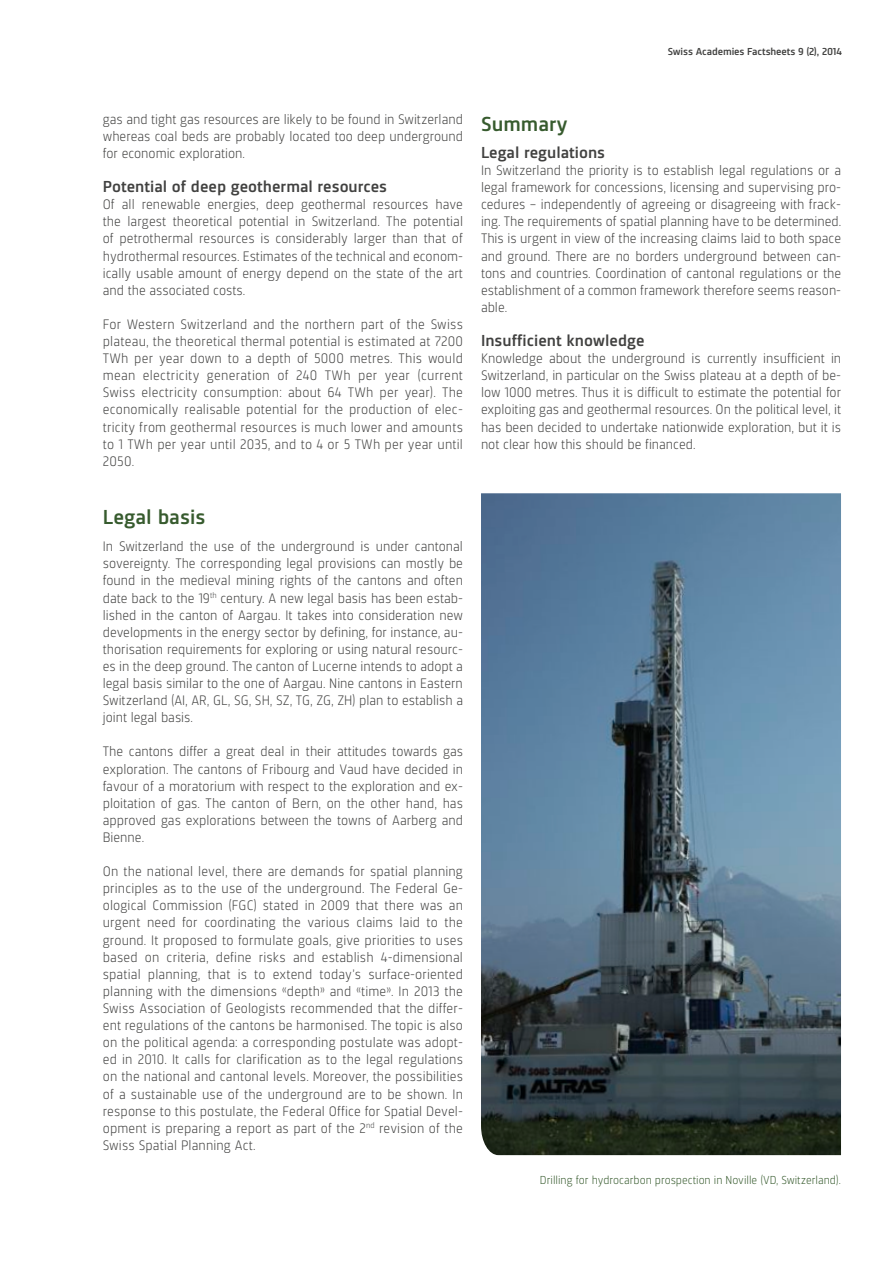
<style>
.page{position:relative;width:893px;height:1263px;background:#fff}
.page>*{position:absolute;margin:0;border:0;box-sizing:border-box;transform-origin:0 0}
.t1{font:500 21px "Sinews Sans Pro";color:#375b2e;scale:1.1 1}
.t2{font:500 16.5px "Sinews Sans Pro";color:#414140;scale:1.1 1}
.t3{font:300 14.25px/17.1px "Sinews Sans Pro";color:#414140;text-align:justify}
.t4{font:300 12px "Sinews Sans Pro";color:#375b2e}
.t5{font:500 10.5px "Sinews Sans Pro";letter-spacing:-.01em;color:#414140;scale:1.1 1}
</style>
<div class="page">
<img style="left:481px;top:493px;width:360px;height:662px">
<p class="t5" style="left:668px;top:46px;width:160px">Swiss Academies Factsheets 9 (2), 2014</p>
<p class="t3" style="left:103px;top:110px;width:362px">gas and tight gas resources are likely to be found in Switzerland whereas coal beds are probably located too deep underground for economic exploration.</p>
<p class="t2" style="left:103px;top:178px;width:260px">Potential of deep geothermal resources</p>
<p class="t3" style="left:103px;top:196px;width:362px">Of all renewable energies, deep geothermal resources have the largest theoretical potential in Switzerland. The potential of petrothermal resources is considerably larger than that of hydrothermal resources. Estimates of the technical and econom&shy;ically usable amount of energy depend on the state of the art and the associated costs.</p>
<p class="t3" style="left:103px;top:316px;width:362px">For Western Switzerland and the northern part of the Swiss plateau, the theoretical thermal potential is estimated at 7200<br>TWh per year down to a depth of 5000 metres. This would mean electricity generation of 240 TWh per year (current Swiss electricity consumption: about 64 TWh per year). The economically realisable potential for the production of elec&shy;tricity from geothermal resources is much lower and amounts to 1 TWh per year until 2035, and to 4 or 5 TWh per year until 2050.</p>
<h1 class="t1" style="left:103px;top:505px;width:95px">Legal basis</h1>
<p class="t3" style="left:103px;top:538px;width:362px">In Switzerland the use of the underground is under cantonal sovereignty. The corresponding legal provisions can mostly be found in the medieval mining rights of the cantons and often date back to the 19<sup>th</sup> century. A new legal basis has been estab&shy;lished in the canton of Aargau. It takes into consideration new developments in the energy sector by defining, for instance, au&shy;thorisation requirements for exploring or using natural resourc&shy;es in the deep ground. The canton of Lucerne intends to adopt a legal basis similar to the one of Aargau. Nine cantons in Eastern Switzerland (AI, AR, GL, SG, SH, SZ, TG, ZG, ZH) plan to establish a joint legal basis.</p>
<p class="t3" style="left:103px;top:743px;width:362px">The cantons differ a great deal in their attitudes towards gas exploration. The cantons of Fribourg and Vaud have decided in favour of a moratorium with respect to the exploration and ex&shy;ploitation of gas. The canton of Bern, on the other hand, has approved gas explorations between the towns of Aarberg and Bienne.</p>
<p class="t3" style="left:103px;top:863px;width:362px">On the national level, there are demands for spatial planning principles as to the use of the underground. The Federal Ge&shy;ological Commission (FGC) stated in 2009 that there was an urgent need for coordinating the various claims laid to the ground. It proposed to formulate goals, give priorities to uses based on criteria, define risks and establish 4-dimensional spatial planning, that is to extend today’s surface-oriented planning with the dimensions <sup>«</sup>depth<sup>»</sup> and <sup>«</sup>time<sup>»</sup>. In 2013 the Swiss Association of Geologists recommended that the differ&shy;ent regulations of the cantons be harmonised. The topic is also on the political agenda: a corresponding postulate was adopt&shy;ed in 2010. It calls for clarification as to the legal regulations on the national and cantonal levels. Moreover, the possibilities of a sustainable use of the underground are to be shown. In response to this postulate, the Federal Office for Spatial Devel&shy;opment is preparing a report as part of the 2<sup>nd</sup> revision of the Swiss Spatial Planning Act.</p>
<h1 class="t1" style="left:481px;top:112px;width:81px">Summary</h1>
<p class="t2" style="left:481px;top:143px;width:114px">Legal regulations</p>
<p class="t3" style="left:481px;top:162px;width:362px">In Switzerland the priority is to establish legal regulations or a legal framework for concessions, licensing and supervising pro&shy;cedures – independently of agreeing or disagreeing with frack&shy;ing. The requirements of spatial planning have to be determined.<br>This is urgent in view of the increasing claims laid to both space and ground. There are no borders underground between can&shy;tons and countries. Coordination of cantonal regulations or the establishment of a common framework therefore seems reason&shy;able.</p>
<p class="t2" style="left:481px;top:331px;width:150px">Insufficient knowledge</p>
<p class="t3" style="left:481px;top:350px;width:362px">Knowledge about the underground is currently insufficient in Switzerland, in particular on the Swiss plateau at a depth of be&shy;low 1000 metres. Thus it is difficult to estimate the potential for exploiting gas and geothermal resources. On the political level, it has been decided to undertake nationwide exploration, but it is not clear how this should be financed.</p>
<p class="t4" style="left:540px;top:1173px;width:302px">Drilling for hydrocarbon prospection in Noville (VD, Switzerland).</p>
</div>
